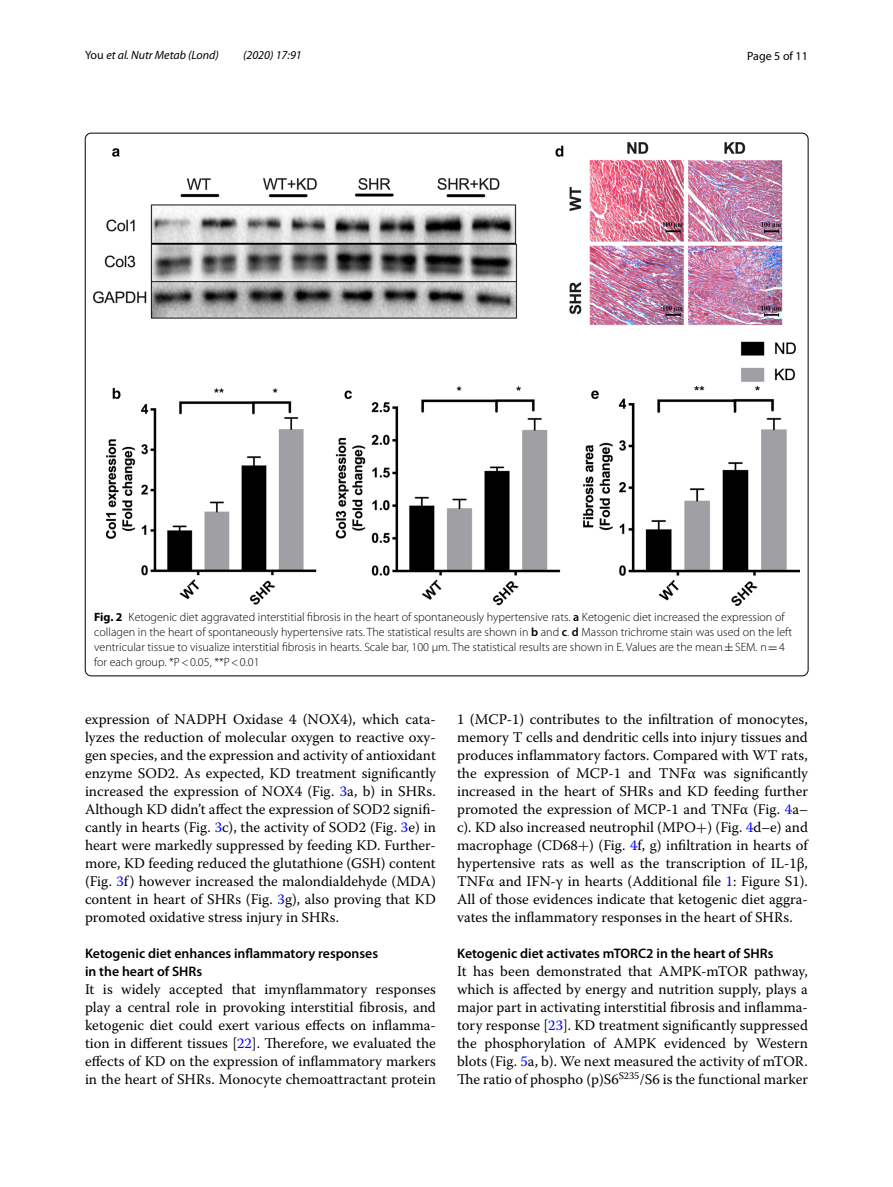
<style>
.page{position:relative;width:893px;height:1187px;background:#fff}
.page>*{position:absolute;margin:0;border:0;box-sizing:border-box;transform-origin:0 0}
.t1{font:14.7px/18px "Warnock Pro";color:#000;text-align:justify}
.t2{font:600 13.8px/18px "Myriad Pro";color:#000}
.t3{font:300 12px/15px "Myriad Pro";color:#000}
.t4{font:italic 12px "Myriad Pro";color:#000}
.t5{font:12px "Myriad Pro";color:#000}
.s1{font-style:normal}
.s2{font-weight:700}
.s3{font-weight:600}
.s4{font-family:"MTSY";font-weight:400}
.s5{color:#00f}
.s6{font-family:"MTSY"}
</style>
<div class="page">
<img style="left:94px;top:142px;width:706px;height:463px">
<p class="t4" style="left:85px;top:48px;width:135px"><span class="s1">You</span> et al. Nutr Metab (Lond)</p>
<p class="t4" style="left:243px;top:48px;width:60px">(2020) 17:91</p>
<p class="t5" style="left:747px;top:48px;width:62px">Page 5 of 11</p>
<p class="t3" style="left:94px;top:609px;width:699px"><span class="s2">Fig. 2</span> Ketogenic diet aggravated interstitial fibrosis in the heart of spontaneously hypertensive rats. <span class="s3">a</span> Ketogenic diet increased the expression of collagen in the heart of spontaneously hypertensive rats. The statistical results are shown in <span class="s3">b</span> and <span class="s3">c</span>. <span class="s3">d</span> Masson trichrome stain was used on the left ventricular tissue to visualize interstitial fibrosis in hearts. Scale bar, 100 μm. The statistical results are shown in E. Values are the mean<span class="s4">±</span>SEM. n<span class="s4">=</span>4 for each group. *P&lt;0.05, **P&lt;0.01</p>
<p class="t1" style="left:85px;top:710px;width:352px">expression of NADPH Oxidase 4 (NOX4), which cata&shy;lyzes the reduction of molecular oxygen to reactive oxy&shy;gen species, and the expression and activity of antioxidant enzyme SOD2. As expected, KD treatment significantly increased the expression of NOX4 (Fig. <span class="s5">3</span>a, b) in SHRs.<br>Although KD didn’t affect the expression of SOD2 signifi&shy;cantly in hearts (Fig. <span class="s5">3</span>c), the activity of SOD2 (Fig. <span class="s5">3</span>e) in heart were markedly suppressed by feeding KD. Further&shy;more, KD feeding reduced the glutathione (GSH) content (Fig. <span class="s5">3</span>f) however increased the malondialdehyde (MDA) content in heart of SHRs (Fig. <span class="s5">3</span>g), also proving that KD promoted oxidative stress injury in SHRs.</p>
<p class="t2" style="left:85px;top:944px;width:295px">Ketogenic diet enhances inflammatory responses in the heart of SHRs</p>
<p class="t1" style="left:85px;top:980px;width:352px">It is widely accepted that imynflammatory responses play a central role in provoking interstitial fibrosis, and ketogenic diet could exert various effects on inflamma&shy;tion in different tissues [<span class="s5">22</span>]. Therefore, we evaluated the effects of KD on the expression of inflammatory markers in the heart of SHRs. Monocyte chemoattractant protein</p>
<p class="t1" style="left:457px;top:710px;width:352px">1 (MCP-1) contributes to the infiltration of monocytes, memory T cells and dendritic cells into injury tissues and produces inflammatory factors. Compared with WT rats, the expression of MCP-1 and TNFα was significantly increased in the heart of SHRs and KD feeding further promoted the expression of MCP-1 and TNFα (Fig. <span class="s5">4</span>a– c). KD also increased neutrophil (MPO<span class="s6">+</span>) (Fig. <span class="s5">4</span>d–e) and macrophage (CD68<span class="s6">+</span>) (Fig. <span class="s5">4</span>f, g) infiltration in hearts of hypertensive rats as well as the transcription of IL-1β, TNFα and IFN-γ in hearts (Additional file <span class="s5">1</span>: Figure S1).<br>All of those evidences indicate that ketogenic diet aggra&shy;vates the inflammatory responses in the heart of SHRs.</p>
<p class="t2" style="left:457px;top:944px;width:318px">Ketogenic diet activates mTORC2 in the heart of SHRs</p>
<p class="t1" style="left:457px;top:962px;width:352px">It has been demonstrated that AMPK-mTOR pathway, which is affected by energy and nutrition supply, plays a major part in activating interstitial fibrosis and inflamma&shy;tory response [<span class="s5">23</span>]. KD treatment significantly suppressed the phosphorylation of AMPK evidenced by Western blots (Fig. <span class="s5">5</span>a, b). We next measured the activity of mTOR.<br>The ratio of phospho (p)S6<sup>S235</sup>/S6 is the functional marker</p>
</div>
